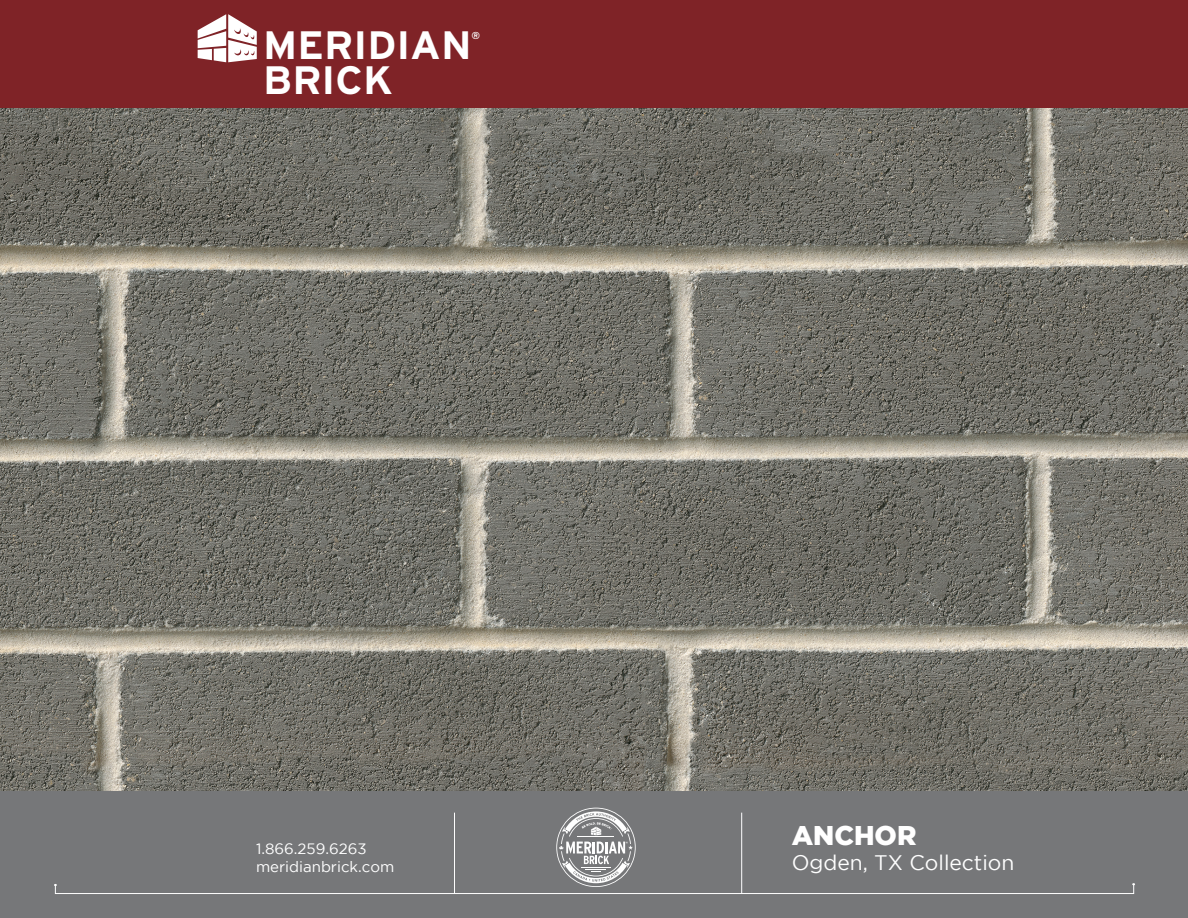
<style>
.page{position:relative;width:1188px;height:918px;background:#fff}
.page>*{position:absolute;margin:0;border:0;box-sizing:border-box;transform-origin:0 0}
.t1{font:700 39.6px "Interstate";color:#fff;scale:1.04 1}
.t2{font:900 27px "Gotham";color:#fff}
.t3{font:21px "Gotham";color:#fff}
.t4{font:15px/18px "Gotham";color:#fff}
.t5{font:700 10.05px "Interstate";color:#fff;scale:1.04 1}
</style>
<div class="page">
<div style="left:0;top:0;width:1188px;height:108px;background:#7f2327"></div>
<img style="left:0;top:108px;width:1188px;height:683px">
<div style="left:0;top:791px;width:1188px;height:127px;background:#767779"></div>
<hr style="left:741px;top:813px;width:1px;height:81px;background:#fff">
<hr style="left:454px;top:813px;width:1px;height:81px;background:#fff">
<div style="left:55px;top:884px;width:1079px;height:10px;border:1px solid #fff"></div>
<svg style="left:556px;top:808px;width:80px;height:79px"></svg>
<svg style="left:198px;top:14px;width:59px;height:48px"></svg>
<h1 class="t1" style="left:263px;top:23px;width:202px">MERIDIAN</h1>
<p class="t5" style="left:472px;top:29px;width:10px">®</p>
<h1 class="t1" style="left:263px;top:58px;width:126px">BRICK</h1>
<p class="t4" style="left:256px;top:839px;width:140px">1.866.259.6263 meridianbrick.com</p>
<h2 class="t2" style="left:792px;top:820px;width:126px">ANCHOR</h2>
<h3 class="t3" style="left:792px;top:851px;width:224px">Ogden, TX Collection</h3>
</div>
